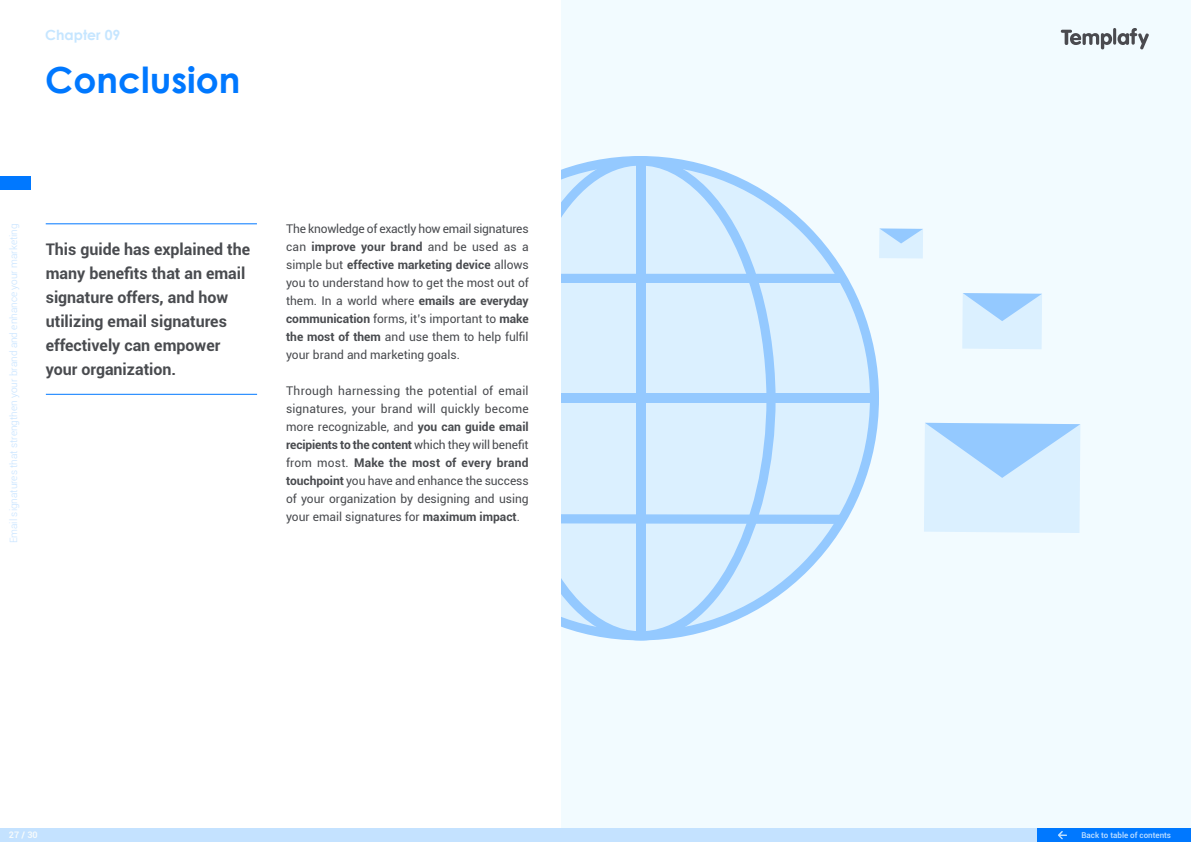
<style>
.page{position:relative;width:1191px;height:842px;background:#fff}
.page>*{position:absolute;margin:0;border:0;box-sizing:border-box;transform-origin:0 0}
.t1{font:700 36px "Century Gothic";color:#0078ff}
.t2{font:700 16px/24px "Roboto";color:#494b4f}
.t3{font:700 14px "Century Gothic";color:#c6e6ff}
.t4{font:12px/18px "Roboto";color:#494b4f;text-align:justify}
.t5{font:300 10px "Roboto";color:#c4e2ff}
.t6{font:700 9px "Roboto";color:#f5fafc}
.t7{font:500 8px "Roboto";color:#c4e2ff}
.s1{font-weight:700}
</style>
<div class="page">
<div style="left:0;top:828px;width:1062px;height:14px;background:#c4e2ff"></div>
<div style="left:1037px;top:828px;width:154px;height:14px;background:#0078ff"></div>
<svg style="left:1058px;top:831px;width:9px;height:8px"></svg>
<div style="left:529px;top:0;width:661px;height:828px;background:#f2fbff"></div>
<svg style="left:775px;top:198px;width:104px;height:400px;fill:#dbf0ff"></svg>
<div style="left:407px;top:394px;width:467px;height:9px;background:#94c9ff"></div>
<svg style="left:775px;top:274px;width:66px;height:9px"></svg>
<svg style="left:775px;top:514px;width:67px;height:10px"></svg>
<svg style="left:561px;top:156px;width:214px;height:484px;background:#cde8ff"></svg>
<svg style="left:879px;top:228px;width:44px;height:30px"></svg>
<svg style="left:924px;top:423px;width:156px;height:110px;background:#c9e6ff"></svg>
<svg style="left:962px;top:293px;width:80px;height:56px;background:#c9e6ff"></svg>
<div style="left:78px;top:0;width:483px;height:827px;background:#fff"></div>
<hr style="left:46px;top:224px;width:211px;height:1px;background:#0078ff">
<hr style="left:46px;top:394px;width:211px;height:1px;background:#0078ff">
<div style="left:0;top:176px;width:31px;height:13px;background:#0078ff"></div>
<svg style="left:1060px;top:28px;width:88px;height:21px"></svg>
<p class="t3" style="left:45px;top:25px;width:77px">Chapter 09</p>
<h1 class="t1" style="left:45px;top:53px;width:197px">Conclusion</h1>
<p class="t5" style="left:7px;top:543px;width:321px;rotate:-90deg">Email signatures that strengthen your brand and enhance your marketing</p>
<h2 class="t2" style="left:46px;top:237px;width:206px">This guide has explained the many benefits that an email signature offers, and how utilizing email signatures effectively can empower your organization.</h2>
<p class="t4" style="left:286px;top:219px;width:244px">The knowledge of exactly how email signatures can <span class="s1">improve your brand</span> and be used as a simple but <span class="s1">effective marketing device</span> allows you to understand how to get the most out of them. In a world where <span class="s1">emails are everyday communication</span> forms, it’s important to <span class="s1">make the most of them</span> and use them to help fulfil your brand and marketing goals.</p>
<p class="t4" style="left:286px;top:381px;width:244px">Through harnessing the potential of email signatures, your brand will quickly become more recognizable, and <span class="s1">you can guide email recipients to the content</span> which they will benefit from most. <span class="s1">Make the most of every brand touchpoint</span> you have and enhance the success of your organization by designing and using your email signatures for <span class="s1">maximum impact</span>.</p>
<p class="t6" style="left:9px;top:828px;width:30px">27 / 30</p>
<p class="t7" style="left:1081px;top:829px;width:91px">Back to table of contents</p>
</div>
